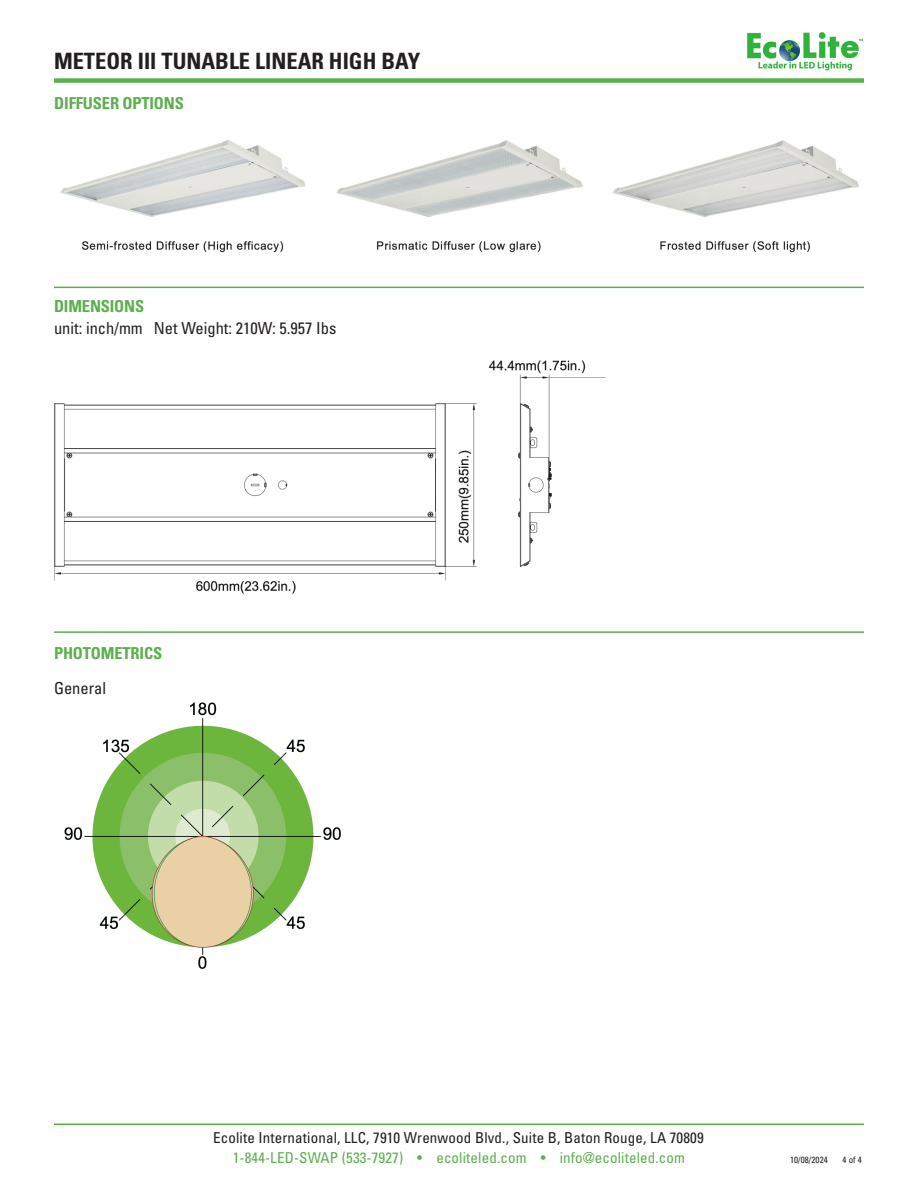
<style>
.page{position:relative;width:918px;height:1188px;background:#fff}
.page>*{position:absolute;margin:0;border:0;box-sizing:border-box;transform-origin:0 0}
.t1{font:700 condensed 22.5px "Univers LT Std";color:#231f20}
.t2{font:condensed 16.5px "Univers LT Std";color:#231f20}
.t3{font:700 condensed 16.5px "Univers LT Std";letter-spacing:-.01em;color:#5caf4d}
.t4{font:condensed 15px "Univers LT Std";letter-spacing:.01em;color:#231f20}
.t5{font:condensed 15px "Univers LT Std";letter-spacing:.01em;color:#5caf4d}
.t6{font:condensed 9px "Univers LT Std";letter-spacing:.01em;color:#231f20}
</style>
<div class="page">
<hr style="left:54px;top:1124px;width:810px;height:1px;background:#5caf4d">
<div style="left:54px;top:78px;width:810px;height:5px;background:#5caf4d"></div>
<img style="left:747px;top:32px;width:115px;height:39px">
<hr style="left:54px;top:287px;width:810px;height:1px;background:#5caf4d">
<hr style="left:54px;top:631px;width:810px;height:2px;background:#5caf4d">
<img style="left:60px;top:139px;width:799px;height:114px">
<img style="left:54px;top:360px;width:552px;height:234px">
<img style="left:64px;top:702px;width:277px;height:267px">
<div style="left:54px;top:682px;width:76px;height:38px;background:#fff"></div>
<h1 class="t1" style="left:54px;top:47px;width:368px">METEOR III TUNABLE LINEAR HIGH BAY</h1>
<p class="t3" style="left:54px;top:93px;width:131px">DIFFUSER OPTIONS</p>
<p class="t3" style="left:54px;top:296px;width:92px">DIMENSIONS</p>
<p class="t2" style="left:54px;top:318px;width:284px">unit: inch/mm Net Weight: 210W: 5.957 Ibs</p>
<p class="t3" style="left:54px;top:643px;width:110px">PHOTOMETRICS</p>
<p class="t2" style="left:54px;top:678px;width:54px">General</p>
<p class="t4" style="left:213px;top:1129px;width:492px">Ecolite International, LLC, 7910 Wrenwood Blvd., Suite B, Baton Rouge, LA 70809</p>
<p class="t5" style="left:233px;top:1148px;width:454px">1-844-LED-SWAP (533-7927) • ecoliteled.com • info@ecoliteled.com</p>
<p class="t6" style="left:790px;top:1154px;width:39px">10/08/2024</p>
<p class="t6" style="left:843px;top:1154px;width:21px">4 of 4</p>
</div>
